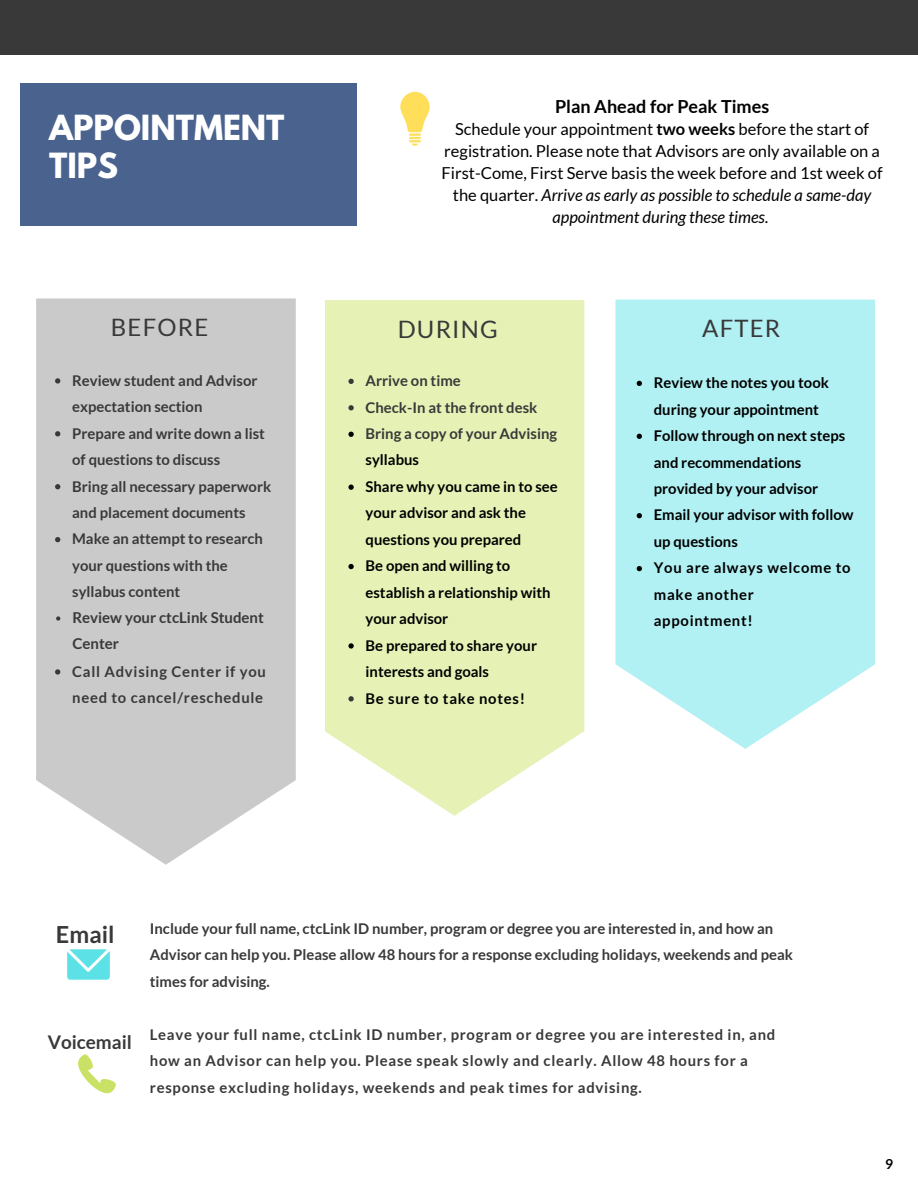
<style>
.page{position:relative;width:918px;height:1188px;background:#fff}
.page>*{position:absolute;margin:0;border:0;box-sizing:border-box;transform-origin:0 0}
.t1{font:700 30.75px "League Spartan";color:#fff}
.t2{font:24px "Lato";letter-spacing:.05em;color:#393939}
.t3{font:700 23.55px "Lato";color:#393939}
.t4{font:700 18.9px "Lato";color:#393939}
.t5{font:700 18px "Lato";color:#000}
.t6{font:16.5px/22.2px "Lato";color:#000;text-align:center}
.t7{font:700 15px/26.4px "Lato";color:#393939}
.t8{font:700 14.85px/26.4px "Lato";color:#393939}
.t9{font:700 14.85px/26.4px "Lato";color:#000}
.t10{font:700 14.85px/26.4px "Lato";letter-spacing:.05em;color:#393939}
.t11{font:700 14.85px/26.4px "Lato";letter-spacing:.05em;color:#000}
.t12{font:700 13.8px "Lato";color:#000}
.s1{font-weight:700}
.s2{font-style:italic}
.s3{color:#000}
</style>
<div class="page">
<div style="left:0;top:0;width:918px;height:55px;background:#393939"></div>
<div style="left:20px;top:83px;width:336px;height:143px;background:#49628e"></div>
<svg style="left:36px;top:298px;width:260px;height:567px;fill:#cacaca"></svg>
<svg style="left:325px;top:300px;width:259px;height:516px;fill:#e5f1b5"></svg>
<svg style="left:615px;top:300px;width:260px;height:449px;fill:#b1f0f3"></svg>
<svg style="left:55px;top:378px;width:5px;height:6px"></svg>
<svg style="left:55px;top:431px;width:5px;height:5px"></svg>
<svg style="left:55px;top:484px;width:5px;height:5px"></svg>
<svg style="left:55px;top:537px;width:5px;height:5px"></svg>
<svg style="left:56px;top:616px;width:4px;height:5px"></svg>
<svg style="left:55px;top:669px;width:5px;height:6px"></svg>
<svg style="left:348px;top:379px;width:6px;height:5px"></svg>
<svg style="left:348px;top:405px;width:6px;height:5px"></svg>
<svg style="left:348px;top:432px;width:6px;height:5px"></svg>
<svg style="left:348px;top:485px;width:6px;height:5px"></svg>
<svg style="left:348px;top:564px;width:6px;height:5px"></svg>
<svg style="left:348px;top:643px;width:6px;height:6px"></svg>
<svg style="left:348px;top:696px;width:6px;height:6px"></svg>
<svg style="left:637px;top:381px;width:5px;height:5px"></svg>
<svg style="left:637px;top:434px;width:5px;height:5px"></svg>
<svg style="left:637px;top:513px;width:5px;height:5px"></svg>
<svg style="left:637px;top:566px;width:5px;height:5px"></svg>
<svg style="left:67px;top:949px;width:43px;height:31px"></svg>
<svg style="left:78px;top:1054px;width:38px;height:39px"></svg>
<svg style="left:400px;top:92px;width:30px;height:54px"></svg>
<p class="t1" style="left:49px;top:112px;width:237px">APPOINTMENT</p>
<p class="t1" style="left:49px;top:150px;width:70px">TIPS</p>
<p class="t5" style="left:555px;top:95px;width:216px">Plan Ahead for Peak Times</p>
<p class="t6" style="left:442px;top:117px;width:443px">Schedule your appointment <span class="s1">two weeks</span> before the start of registration. Please note that Advisors are only available on a First-Come, First Serve basis the week before and 1st week of the quarter. <span class="s2">Arrive as early as possible to schedule a same-day appointment during these times.</span></p>
<p class="t2" style="left:111px;top:312px;width:99px">BEFORE</p>
<p class="t2" style="left:398px;top:314px;width:102px">DURING</p>
<p class="t2" style="left:702px;top:314px;width:80px">AFTER</p>
<p class="t8" style="left:72px;top:367px;width:187px">Review student and Advisor expectation section</p>
<p class="t8" style="left:72px;top:420px;width:194px">Prepare and write down a list of questions to discuss</p>
<p class="t8" style="left:72px;top:473px;width:201px">Bring all necessary paperwork and placement documents</p>
<p class="t8" style="left:72px;top:525px;width:192px">Make an attempt to research your questions with the syllabus content</p>
<p class="t7" style="left:72px;top:604px;width:193px">Review your ctcLink Student<br>Center</p>
<p class="t10" style="left:72px;top:658px;width:195px">Call Advising Center if you need to cancel/reschedule</p>
<p class="t8" style="left:366px;top:367px;width:97px">Arrive on time</p>
<p class="t8" style="left:366px;top:394px;width:173px">Check-In at the front desk</p>
<p class="t8" style="left:366px;top:420px;width:193px">Bring a copy of your Advising <span class="s3">syllabus</span></p>
<p class="t9" style="left:366px;top:473px;width:194px">Share why you came in to see your advisor and ask the questions you prepared</p>
<p class="t9" style="left:366px;top:552px;width:187px">Be open and willing to establish a relationship with your advisor</p>
<p class="t9" style="left:366px;top:632px;width:173px">Be prepared to share your interests and goals</p>
<p class="t11" style="left:366px;top:685px;width:161px">Be sure to take notes!</p>
<p class="t9" style="left:654px;top:369px;width:177px">Review the notes you took during your appointment</p>
<p class="t9" style="left:654px;top:422px;width:193px">Follow through on next steps and recommendations provided by your advisor</p>
<p class="t9" style="left:654px;top:502px;width:201px">Email your advisor with follow up questions</p>
<p class="t11" style="left:654px;top:554px;width:198px">You are always welcome to make another appointment!</p>
<p class="t3" style="left:56px;top:920px;width:60px">Email</p>
<p class="t4" style="left:48px;top:1030px;width:86px">Voicemail</p>
<p class="t8" style="left:150px;top:915px;width:645px">Include your full name, ctcLink ID number, program or degree you are interested in, and how an<br>Advisor can help you. Please allow 48 hours for a response excluding holidays, weekends and peak times for advising.</p>
<p class="t10" style="left:150px;top:1021px;width:627px">Leave your full name, ctcLink ID number, program or degree you are interested in, and how an Advisor can help you. Please speak slowly and clearly. Allow 48 hours for a response excluding holidays, weekends and peak times for advising.</p>
<p class="t12" style="left:885px;top:1155px;width:9px">9</p>
</div>
